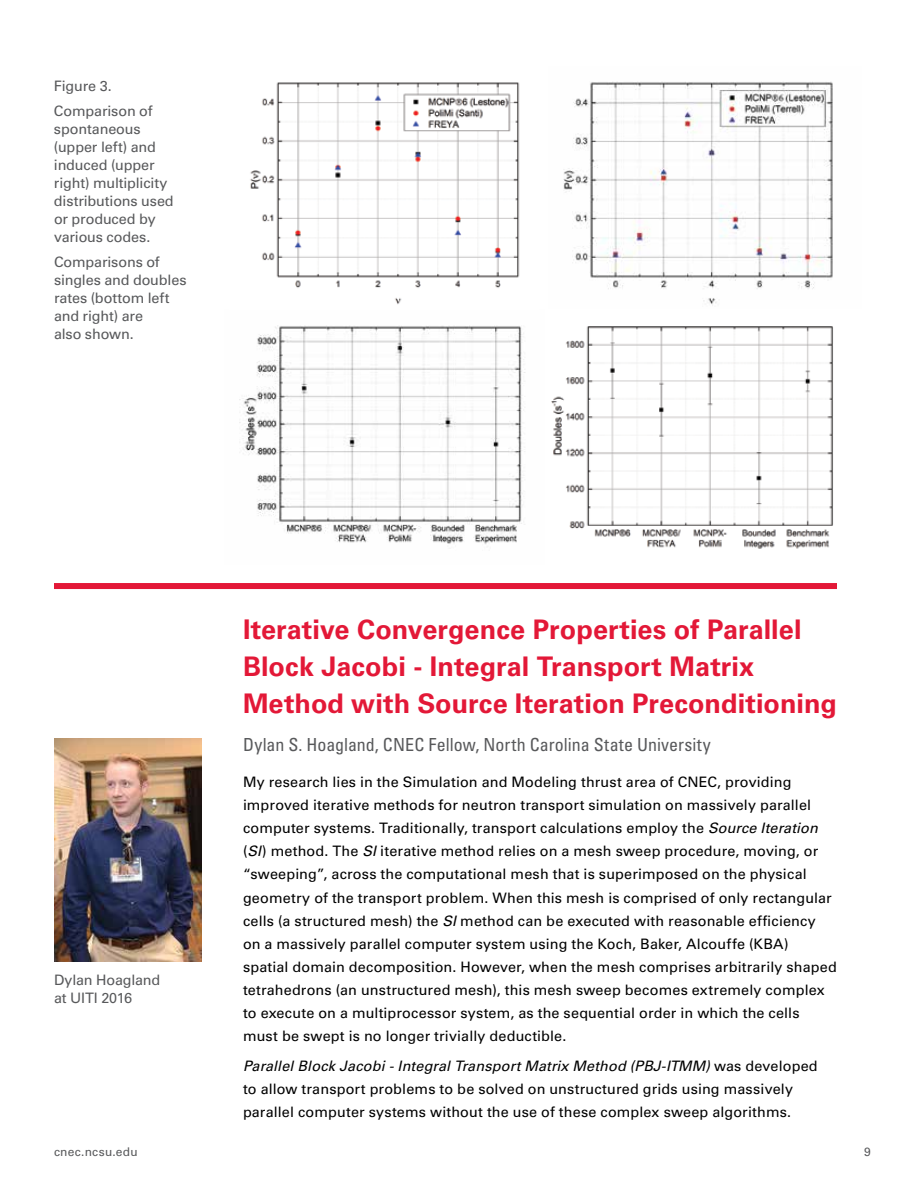
<style>
.page{position:relative;width:918px;height:1188px;background:#fff}
.page>*{position:absolute;margin:0;border:0;box-sizing:border-box;transform-origin:0 0}
.t1{font:700 27px/36.8px "Univers LT Std";letter-spacing:.005em;color:#e31837}
.t2{font:condensed 18px "Univers LT Std";color:#58595b}
.t3{font:14.4px/23.1px "Univers LT Std";letter-spacing:.01em;color:#000}
.t4{font:14.4px/18px "Univers LT Std";letter-spacing:-.01em;color:#58595b}
.t5{font:12px "Univers LT Std";letter-spacing:.025em;color:#58595b}
.s1{font-style:italic}
</style>
<div class="page">
<img style="left:551px;top:326px;width:282px;height:223px">
<img style="left:239px;top:325px;width:286px;height:219px">
<img style="left:563px;top:81px;width:270px;height:225px">
<img style="left:250px;top:82px;width:270px;height:223px">
<div style="left:54px;top:583px;width:783px;height:6px;background:#e31837"></div>
<img style="left:54px;top:738px;width:148px;height:223px">
<p class="t4" style="left:54px;top:74px;width:100px;line-height:24.8px">Figure 3.<br>Comparison of</p>
<p class="t4" style="left:54px;top:120px;width:121px">spontaneous (upper left) and induced (upper right) multiplicity distributions used or produced by various codes.</p>
<p class="t4" style="left:54px;top:253px;width:134px">Comparisons of singles and doubles rates (bottom left and right) are<br>also shown.</p>
<p class="t4" style="left:54px;top:971px;width:108px">Dylan Hoagland at UITI 2016</p>
<h1 class="t1" style="left:243px;top:611px;width:596px">Iterative Convergence Properties of Parallel<br>Block Jacobi - Integral Transport Matrix<br>Method with Source Iteration Preconditioning</h1>
<p class="t2" style="left:243px;top:733px;width:469px">Dylan S. Hoagland, CNEC Fellow, North Carolina State University</p>
<p class="t3" style="left:243px;top:771px;width:595px">My research lies in the Simulation and Modeling thrust area of CNEC, providing improved iterative methods for neutron transport simulation on massively parallel computer systems. Traditionally, transport calculations employ the <span class="s1">Source Iteration </span>(<span class="s1">SI</span>) method. The <span class="s1">SI</span> iterative method relies on a mesh sweep procedure, moving, or “sweeping”, across the computational mesh that is superimposed on the physical geometry of the transport problem. When this mesh is comprised of only rectangular cells (a structured mesh) the <span class="s1">SI</span> method can be executed with reasonable efficiency on a massively parallel computer system using the Koch, Baker, Alcouffe (KBA) spatial domain decomposition. However, when the mesh comprises arbitrarily shaped tetrahedrons (an unstructured mesh), this mesh sweep becomes extremely complex to execute on a multiprocessor system, as the sequential order in which the cells must be swept is no longer trivially deductible.</p>
<p class="t3" style="left:243px;top:1054px;width:576px"><span class="s1">Parallel Block Jacobi - Integral Transport Matrix Method (PBJ-ITMM)</span> was developed to allow transport problems to be solved on unstructured grids using massively parallel computer systems without the use of these complex sweep algorithms.</p>
<p class="t5" style="left:54px;top:1145px;width:85px">cnec.ncsu.edu</p>
<p class="t5" style="left:864px;top:1145px;width:8px">9</p>
</div>
